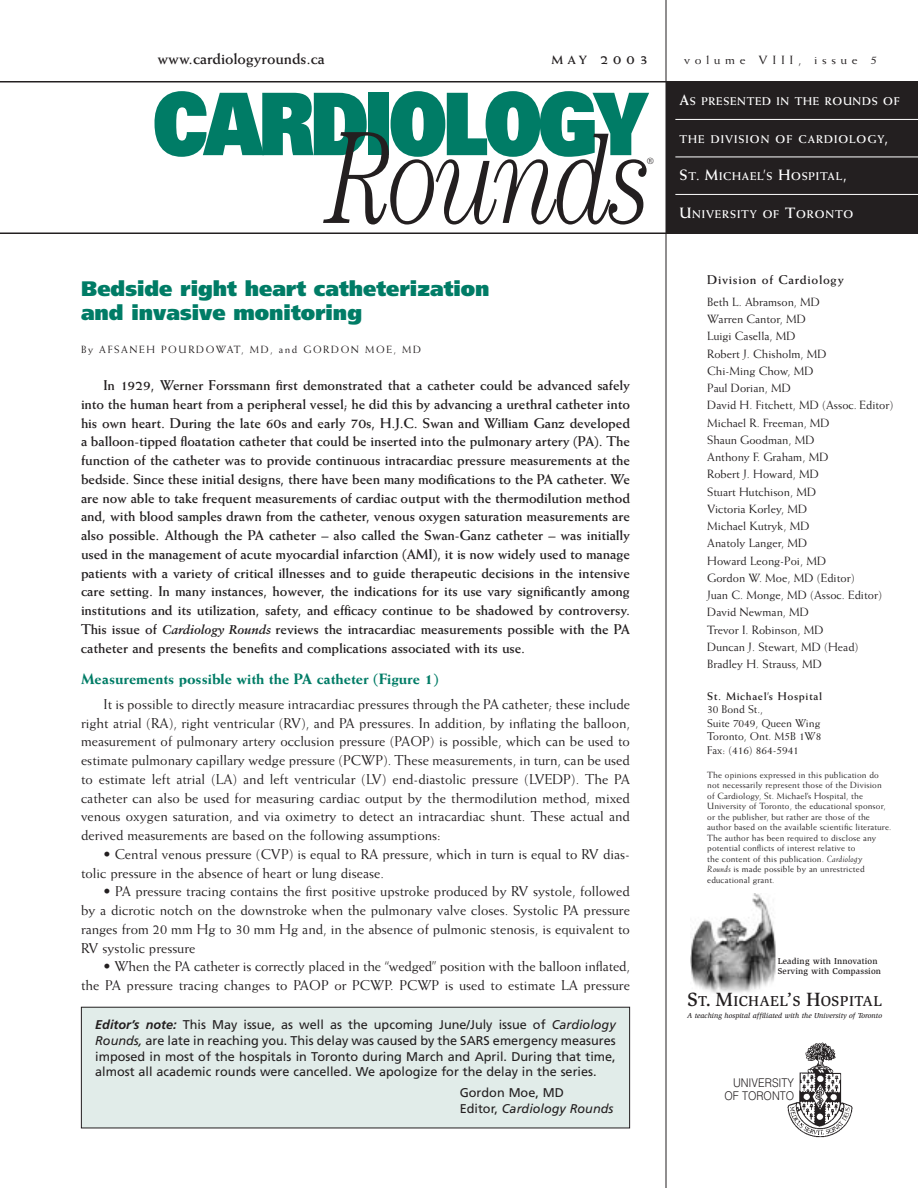
<style>
.page{position:relative;width:918px;height:1188px;background:#fff}
.page>*{position:absolute;margin:0;border:0;box-sizing:border-box;transform-origin:0 0}
.t1{font:italic 300 132px "Century";letter-spacing:-.045em;color:#231f20;scale:.75 1}
.t2{font:900 86.4px "Univers";letter-spacing:-.055em;color:#007c66;scale:.85 1}
.t3{font:900 21px/24px "Frutiger";color:#007c66}
.t4{font:700 15.75px "Weiss";color:#231f20}
.t5{font:800 15px "Weiss";color:#007c66}
.t6{font:500 14.85px "Slimbach";letter-spacing:.02em;color:#231f20}
.t7{font:700 14.25px/18.8px "Weiss";letter-spacing:-.005em;color:#231f20;text-align:justify}
.t8{font:14.25px/18.8px "Weiss";color:#231f20;text-align:justify}
.t9{font:700 13.5px "Weiss";color:#231f20;scale:1.1 1}
.t10{font:700 12.75px "Weiss";letter-spacing:.055em;color:#231f20}
.t11{font:12.6px/15.8px "Frutiger";color:#231f20;text-align:justify}
.t12{font:12px/17.2px "Weiss";color:#231f20}
.t13{font:300 12px/13px "Helvetica";color:#231f20;text-align:right;scale:.9 1}
.t14{font:12px "Weiss";letter-spacing:.35em;color:#231f20;scale:1.1 1}
.t15{font:700 11.25px "Weiss";letter-spacing:.075em;color:#fff}
.t16{font:11.25px/13.5px "Weiss";color:#231f20}
.t17{font:700 11.25px "Weiss";letter-spacing:.055em;color:#231f20}
.t18{font:10.5px "Weiss";letter-spacing:.15em;color:#231f20}
.t19{font:9px/10.5px "Weiss";letter-spacing:.015em;color:#231f20}
.t20{font:300 9px "Century";color:#231f20}
.t21{font:500 8.85px/10.1px "Slimbach";letter-spacing:.015em;color:#231f20}
.t22{font:italic 500 7.35px "Slimbach";color:#231f20}
.s1{font-size:12px}
.s2{font-family:"Sabon";font-style:italic;font-size:12.75px}
.s3{font-weight:700;font-style:italic}
.s4{font-style:italic}
.s5{font-size:15px}
.s6{font-size:19.8px}
</style>
<div class="page">
<hr style="left:666px;top:0;width:1px;height:1188px;background:#231f20">
<img style="left:787px;top:1042px;width:66px;height:96px">
<hr style="left:0;top:81px;width:666px;height:1px;background:#231f20">
<hr style="left:0;top:232px;width:666px;height:2px;background:#231f20">
<div style="left:666px;top:81px;width:252px;height:153px;background:#231f20"></div>
<hr style="left:675px;top:119px;width:243px;height:1px;background:#fff">
<hr style="left:675px;top:157px;width:243px;height:1px;background:#fff">
<hr style="left:675px;top:194px;width:243px;height:1px;background:#fff">
<img style="left:691px;top:893px;width:85px;height:101px">
<div style="left:81px;top:1007px;width:549px;height:121px;background:#e1ece9"></div>
<div style="left:81px;top:1007px;width:549px;height:121px;border:1px solid #231f20"></div>
<p class="t4" style="left:157px;top:53px;width:169px">www.cardiologyrounds.ca</p>
<p class="t9" style="left:551px;top:54px;width:89px"><span class="s1">MAY</span> 2003</p>
<p class="t14" style="left:684px;top:55px;width:177px">volume VIII, issue 5</p>
<h2 class="t2" style="left:153px;top:93px;width:584px">CARDIOLOGY</h2>
<h1 class="t1" style="left:329px;top:134px;width:432px">Rounds</h1>
<p class="t20" style="left:647px;top:158px;width:9px">®</p>
<h3 class="t3" style="left:81px;top:279px;width:410px">Bedside right heart catheterization and invasive monitoring</h3>
<p class="t18" style="left:81px;top:346px;width:342px">By AFSANEH POURDOWAT, MD, and GORDON MOE, MD</p>
<p class="t7" style="left:81px;top:377px;width:551px;text-indent:23px">In 1929, Werner Forssmann first demonstrated that a catheter could be advanced safely into the human heart from a peripheral vessel; he did this by advancing a urethral catheter into his own heart. During the late 60s and early 70s, H.J.C. Swan and William Ganz developed a balloon-tipped floatation catheter that could be inserted into the pulmonary artery (PA). The function of the catheter was to provide continuous intracardiac pressure measurements at the bedside. Since these initial designs, there have been many modifications to the PA catheter. We are now able to take frequent measurements of cardiac output with the thermodilution method and, with blood samples drawn from the catheter, venous oxygen saturation measurements are also possible. Although the PA catheter – also called the Swan-Ganz catheter – was initially used in the management of acute myocardial infarction (AMI), it is now widely used to manage patients with a variety of critical illnesses and to guide therapeutic decisions in the intensive care setting. In many instances, however, the indications for its use vary significantly among institutions and its utilization, safety, and efficacy continue to be shadowed by controversy.<br>This issue of <span class="s2">Cardiology Rounds</span> reviews the intracardiac measurements possible with the PA catheter and presents the benefits and complications associated with its use.</p>
<p class="t5" style="left:81px;top:673px;width:359px">Measurements possible with the PA catheter (Figure 1)</p>
<p class="t8" style="left:81px;top:696px;width:551px;text-indent:22px">It is possible to directly measure intracardiac pressures through the PA catheter; these include right atrial (RA), right ventricular (RV), and PA pressures. In addition, by inflating the balloon, measurement of pulmonary artery occlusion pressure (PAOP) is possible, which can be used to estimate pulmonary capillary wedge pressure (PCWP). These measurements, in turn, can be used to estimate left atrial (LA) and left ventricular (LV) end-diastolic pressure (LVEDP). The PA catheter can also be used for measuring cardiac output by the thermodilution method, mixed venous oxygen saturation, and via oximetry to detect an intracardiac shunt. These actual and derived measurements are based on the following assumptions:</p>
<p class="t8" style="left:81px;top:846px;width:551px;text-indent:22px">• Central venous pressure (CVP) is equal to RA pressure, which in turn is equal to RV dias&shy;tolic pressure in the absence of heart or lung disease.</p>
<p class="t8" style="left:81px;top:883px;width:551px;text-indent:22px">• PA pressure tracing contains the first positive upstroke produced by RV systole, followed by a dicrotic notch on the downstroke when the pulmonary valve closes. Systolic PA pressure ranges from 20 mm Hg to 30 mm Hg and, in the absence of pulmonic stenosis, is equivalent to RV systolic pressure</p>
<p class="t8" style="left:81px;top:958px;width:551px;text-align:right">• When the PA catheter is correctly placed in the “wedged” position with the balloon inflated,<br>the PA pressure tracing changes to PAOP or PCWP. PCWP is used to estimate LA pressure</p>
<p class="t11" style="left:95px;top:1018px;width:522px"><span class="s3">Editor’s note:</span> This May issue, as well as the upcoming June/July issue of <span class="s4">Cardiology Rounds,</span> are late in reaching you. This delay was caused by the SARS emergency measures imposed in most of the hospitals in Toronto during March and April. During that time, almost all academic rounds were cancelled. We apologize for the delay in the series.</p>
<p class="t11" style="left:460px;top:1086px;width:155px">Gordon Moe, MD<br>Editor, <span class="s4">Cardiology Rounds</span></p>
<p class="t15" style="left:680px;top:97px;width:222px"><span class="s5">A</span>S PRESENTED IN THE ROUNDS OF</p>
<p class="t15" style="left:680px;top:135px;width:211px">THE DIVISION OF CARDIOLOGY<span class="s5">,</span></p>
<p class="t15" style="left:680px;top:172px;width:169px"><span class="s5">S</span>T<span class="s5">. M</span>ICHAEL<span class="s5">’</span>S <span class="s5">H</span>OSPITAL<span class="s5">,</span></p>
<p class="t15" style="left:680px;top:210px;width:175px"><span class="s5">U</span>NIVERSITY OF <span class="s5">T</span>ORONTO</p>
<p class="t10" style="left:707px;top:275px;width:138px">Division of Cardiology</p>
<p class="t12" style="left:707px;top:294px;width:188px">Beth L. Abramson, MD<br>Warren Cantor, MD<br>Luigi Casella, MD<br>Robert J. Chisholm, MD<br>Chi-Ming Chow, MD<br>Paul Dorian, MD<br>David H. Fitchett, MD (Assoc. Editor)<br>Michael R. Freeman, MD<br>Shaun Goodman, MD<br>Anthony F. Graham, MD<br>Robert J. Howard, MD<br>Stuart Hutchison, MD<br>Victoria Korley, MD<br>Michael Kutryk, MD<br>Anatoly Langer, MD<br>Howard Leong-Poi, MD<br>Gordon W. Moe, MD (Editor)<br>Juan C. Monge, MD (Assoc. Editor)<br>David Newman, MD<br>Trevor I. Robinson, MD<br>Duncan J. Stewart, MD (Head)<br>Bradley H. Strauss, MD</p>
<p class="t17" style="left:707px;top:692px;width:116px">St. Michael’s Hospital</p>
<p class="t16" style="left:707px;top:704px;width:116px">30 Bond St.,<br>Suite 7049, Queen Wing<br>Toronto, Ont. M5B 1W8<br>Fax: (416) 864-5941</p>
<p class="t19" style="left:707px;top:770px;width:186px">The opinions expressed in this publication do not necessarily represent those of the Division<br>of Cardiology, St. Michael’s Hospital, the University of Toronto, the educational sponsor, or the publisher, but rather are those of the author based on the available scientific literature.<br>The author has been required to disclose any potential conflicts of interest relative to<br>the content of this publication. <span class="s4">Cardiology<br>Rounds</span> is made possible by an unrestricted educational grant.</p>
<p class="t21" style="left:778px;top:957px;width:105px">Leading with Innovation<br>Serving with Compassion</p>
<p class="t6" style="left:688px;top:996px;width:196px"><span class="s6">S</span>T<span class="s6">. M</span>ICHAEL<span class="s6">’</span>S <span class="s6">H</span>OSPITAL</p>
<p class="t22" style="left:687px;top:1013px;width:196px">A teaching hospital affiliated with the University of Toronto</p>
<p class="t13" style="left:724px;top:1077px;width:79px">UNIVERSITY<br>OF TORONTO</p>
</div>
